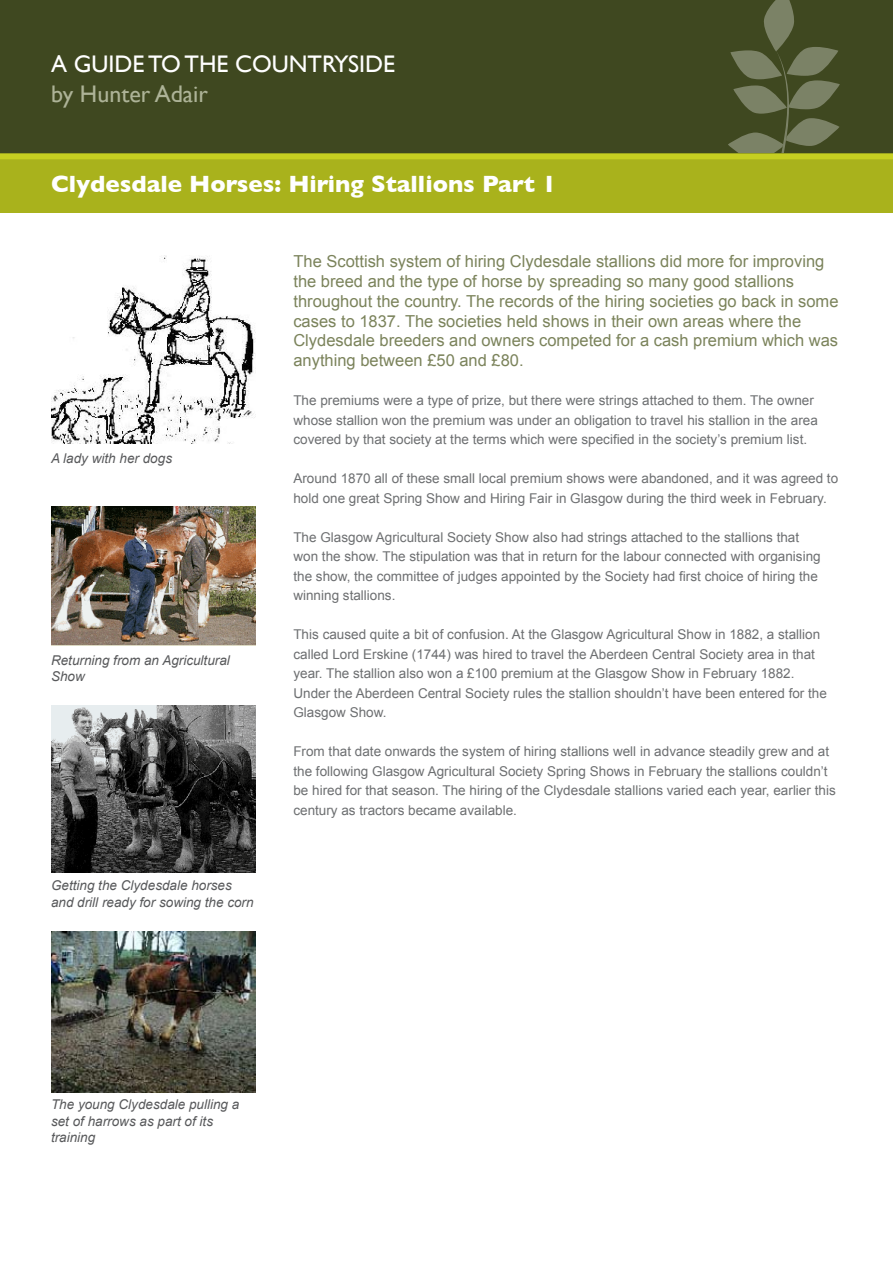
<style>
.page{position:relative;width:893px;height:1263px;background:#fff}
.page>*{position:absolute;margin:0;border:0;box-sizing:border-box;transform-origin:0 0}
.t1{font:700 24px "Gill Sans";color:#fff}
.t2{font:24px "Gill Sans";color:#fff}
.t3{font:24px "Gill Sans";color:#adb397}
.t4{font:16.5px/19.8px "Arial";color:#7b835b}
.t5{font:13.5px/19.5px "Arial";color:#6d6f71}
.t6{font:italic 13.5px/16.2px "Arial";color:#58595b}
</style>
<div class="page">
<div style="left:0;top:0;width:893px;height:157px;background:#3f4820"></div>
<div style="left:0;top:157px;width:893px;height:56px;background:#a9b21c"></div>
<div style="left:0;top:153px;width:893px;height:6px;background:#c6cf21"></div>
<svg style="left:728px;top:0;width:112px;height:152px"></svg>
<img style="left:51px;top:255px;width:204px;height:189px">
<img style="left:51px;top:506px;width:204px;height:140px">
<img style="left:51px;top:706px;width:204px;height:166px">
<img style="left:51px;top:931px;width:204px;height:162px">
<h1 class="t2" style="left:51px;top:50px;width:346px">A GUIDE TO THE COUNTRYSIDE</h1>
<h1 class="t3" style="left:51px;top:80px;width:158px">by Hunter Adair</h1>
<h1 class="t1" style="left:51px;top:170px;width:507px">Clydesdale Horses: Hiring Stallions Part 1</h1>
<p class="t6" style="left:51px;top:450px;width:123px">A lady with her dogs</p>
<p class="t6" style="left:51px;top:652px;width:180px">Returning from an Agricultural<br>Show</p>
<p class="t6" style="left:51px;top:877px;width:204px">Getting the Clydesdale horses and drill ready for sowing the corn</p>
<p class="t4" style="left:293px;top:251px;width:547px">The Scottish system of hiring Clydesdale stallions did more for improving the breed and the type of horse by spreading so many good stallions throughout the country. The records of the hiring societies go back in some cases to 1837. The societies held shows in their own areas where the Clydesdale breeders and owners competed for a cash premium which was anything between £50 and £80.</p>
<p class="t5" style="left:293px;top:391px;width:526px">The premiums were a type of prize, but there were strings attached to them. The owner whose stallion won the premium was under an obligation to travel his stallion in the area covered by that society at the terms which were specified in the society’s premium list.</p>
<p class="t5" style="left:293px;top:469px;width:546px">Around 1870 all of these small local premium shows were abandoned, and it was agreed to hold one great Spring Show and Hiring Fair in Glasgow during the third week in February.</p>
<p class="t5" style="left:293px;top:527px;width:529px">The Glasgow Agricultural Society Show also had strings attached to the stallions that won the show. The stipulation was that in return for the labour connected with organising the show, the committee of judges appointed by the Society had first choice of hiring the winning stallions.</p>
<p class="t5" style="left:293px;top:625px;width:535px">This caused quite a bit of confusion. At the Glasgow Agricultural Show in 1882, a stallion called Lord Erskine (1744) was hired to travel the Aberdeen Central Society area in that year. The stallion also won a £100 premium at the Glasgow Show in February 1882.<br>Under the Aberdeen Central Society rules the stallion shouldn’t have been entered for the Glasgow Show.</p>
<p class="t5" style="left:293px;top:742px;width:544px">From that date onwards the system of hiring stallions well in advance steadily grew and at the following Glasgow Agricultural Society Spring Shows in February the stallions couldn’t be hired for that season. The hiring of the Clydesdale stallions varied each year, earlier this century as tractors became available.</p>
<p class="t6" style="left:51px;top:1096px;width:190px">The young Clydesdale pulling a set of harrows as part of its training</p>
</div>
